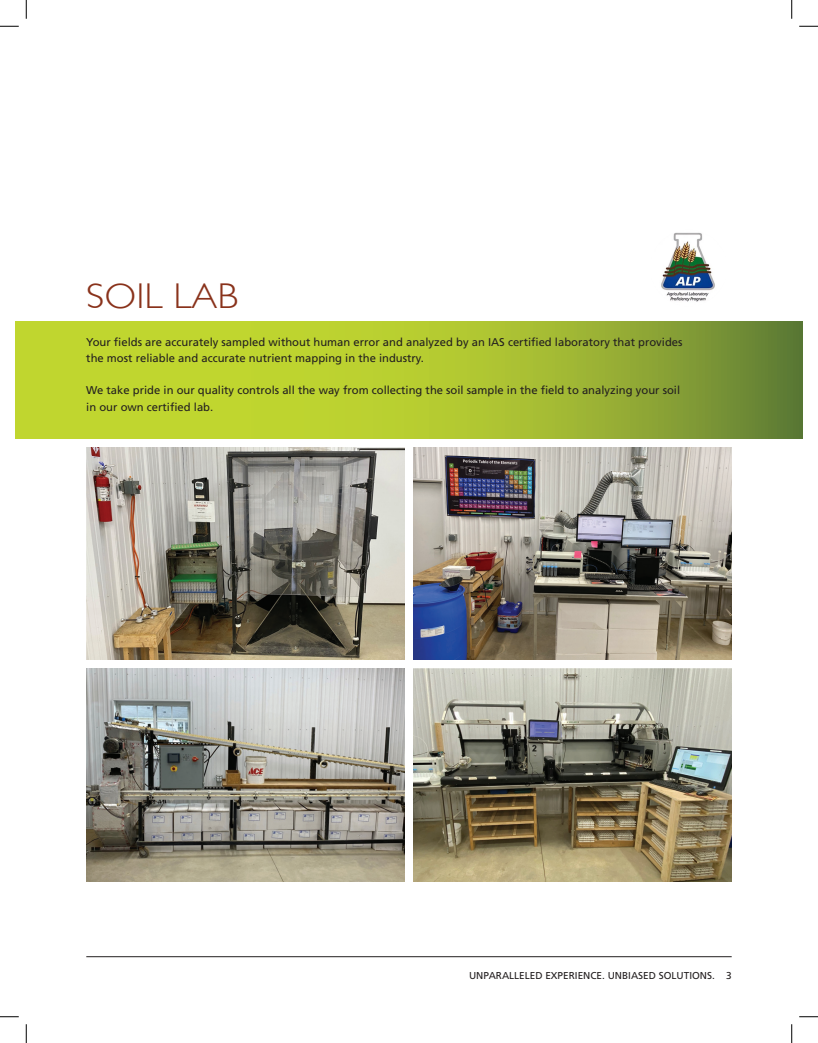
<style>
.page{position:relative;width:818px;height:1043px;background:#fff}
.page>*{position:absolute;margin:0;border:0;box-sizing:border-box;transform-origin:0 0}
.t1{font:300 35.75px "Gill Sans";color:#89321b;scale:1.08 1}
.t2{font:11.25px/16.2px "Frutiger";color:#231f20}
.t3{font:10px "Frutiger";color:#231f20}
</style>
<div class="page">
<hr style="left:86px;top:956px;width:645px;height:1px;background:#231f20">
<svg style="left:15px;top:322px;width:787px;height:117px"></svg>
<img style="left:86px;top:447px;width:319px;height:213px">
<img style="left:413px;top:447px;width:318px;height:213px">
<img style="left:86px;top:668px;width:319px;height:213px">
<img style="left:413px;top:668px;width:318px;height:213px">
<img style="left:650px;top:230px;width:76px;height:76px;border-radius:38px">
<svg style="left:0;top:25px;width:19px;height:2px"></svg>
<svg style="left:799px;top:25px;width:19px;height:2px"></svg>
<svg style="left:0;top:1016px;width:19px;height:1px"></svg>
<svg style="left:799px;top:1016px;width:19px;height:1px"></svg>
<svg style="left:25px;top:0;width:2px;height:19px"></svg>
<svg style="left:25px;top:1024px;width:2px;height:18px"></svg>
<svg style="left:791px;top:0;width:1px;height:19px"></svg>
<svg style="left:791px;top:1024px;width:1px;height:18px"></svg>
<h1 class="t1" style="left:86px;top:268px;width:142px">SOIL LAB</h1>
<p class="t2" style="left:86px;top:333px;width:597px">Your fields are accurately sampled without human error and analyzed by an IAS certified laboratory that provides the most reliable and accurate nutrient mapping in the industry.</p>
<p class="t2" style="left:86px;top:382px;width:595px">We take pride in our quality controls all the way from collecting the soil sample in the field to analyzing your soil in our own certified lab.</p>
<p class="t3" style="left:469px;top:970px;width:264px">UNPARALLELED EXPERIENCE. UNBIASED SOLUTIONS. 3</p>
</div>
